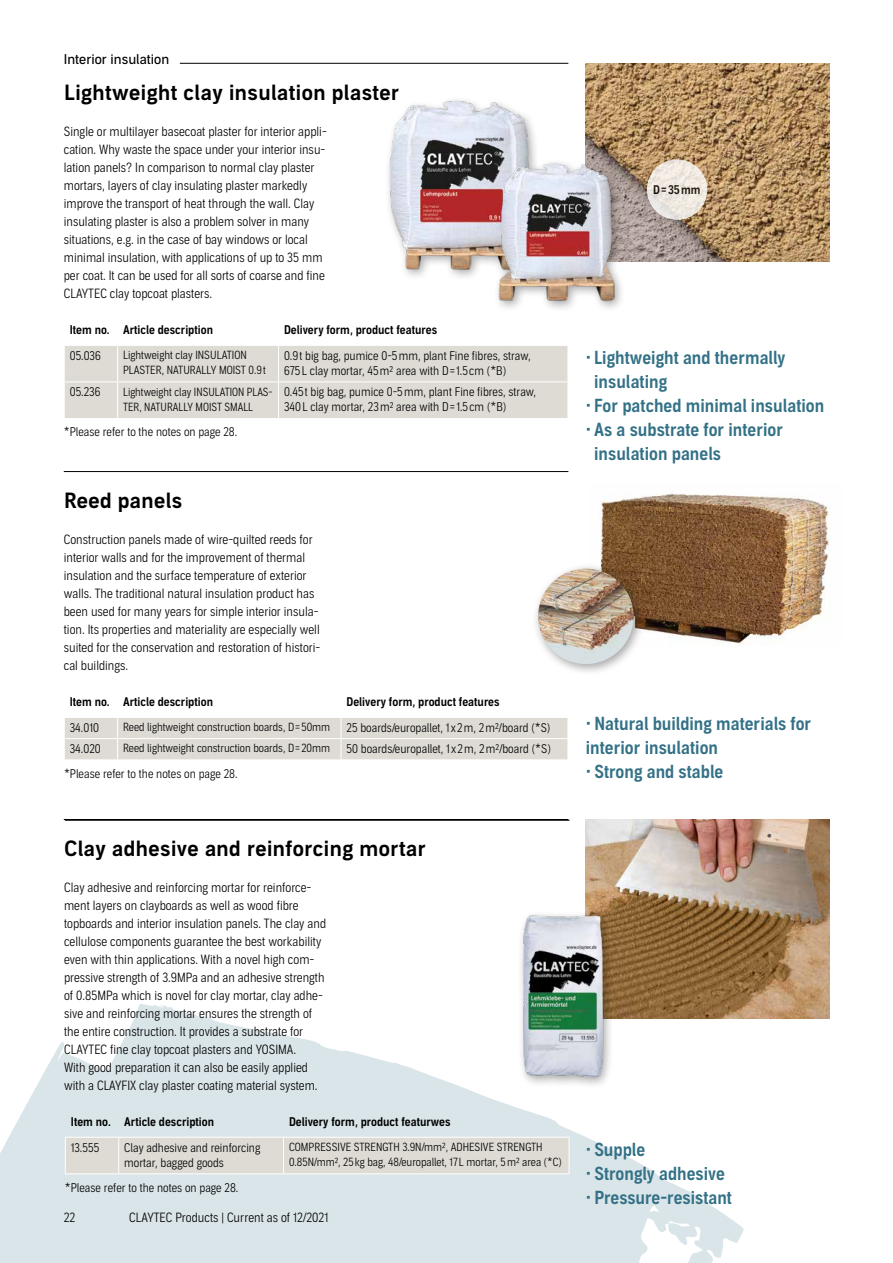
<style>
.page{position:relative;width:893px;height:1263px;background:#fff}
.page>*{position:absolute;margin:0;border:0;box-sizing:border-box;transform-origin:0 0}
.t1{font:21px "Aago Sm";letter-spacing:.02em;color:#000}
.t2{font:18px/24px "Aago Condensed Sm";color:#337186}
.t3{font:13.5px "Aago";color:#000}
.t4{font:300 12.75px/18px "Aago Condensed";color:#000}
.t5{font:300 12px/15px "Aago Condensed";color:#000}
.t6{font:12px "Aago Condensed Sm";color:#000}
.t7{font:300 11.25px/15px "Aago Condensed";color:#000}
</style>
<div class="page">
<svg style="left:0;top:1004px;width:744px;height:259px;fill:#dae5e9"></svg>
<div style="left:65px;top:346px;width:502px;height:72px;background:#dedbd4"></div>
<hr style="left:117px;top:346px;width:1px;height:35px;background:#fff">
<hr style="left:278px;top:346px;width:1px;height:35px;background:#fff">
<hr style="left:117px;top:382px;width:1px;height:36px;background:#fff">
<hr style="left:278px;top:382px;width:1px;height:36px;background:#fff">
<hr style="left:64px;top:381px;width:54px;height:1px;background:#fff">
<hr style="left:118px;top:381px;width:161px;height:1px;background:#fff">
<hr style="left:279px;top:381px;width:289px;height:1px;background:#fff">
<hr style="left:64px;top:471px;width:504px;height:1px;background:#000">
<hr style="left:64px;top:819px;width:504px;height:1px;background:#000">
<div style="left:64px;top:718px;width:504px;height:41px;background:#dedbd4"></div>
<hr style="left:64px;top:738px;width:54px;height:1px;background:#fff">
<hr style="left:118px;top:738px;width:223px;height:1px;background:#fff">
<hr style="left:341px;top:738px;width:227px;height:1px;background:#fff">
<hr style="left:180px;top:63px;width:388px;height:1px;background:#000">
<img style="left:600px;top:493px;width:229px;height:152px">
<hr style="left:65px;top:820px;width:504px;height:1px;background:#000">
<div style="left:66px;top:1138px;width:503px;height:35px;background:#dedbd4"></div>
<hr style="left:118px;top:1138px;width:1px;height:35px;background:#fff">
<hr style="left:283px;top:1138px;width:1px;height:35px;background:#fff">
<hr style="left:65px;top:1138px;width:1px;height:35px;background:#fff">
<hr style="left:569px;top:1138px;width:1px;height:35px;background:#fff">
<hr style="left:65px;top:1173px;width:54px;height:1px;background:#fff">
<hr style="left:119px;top:1173px;width:164px;height:1px;background:#fff">
<hr style="left:283px;top:1173px;width:286px;height:1px;background:#fff">
<hr style="left:65px;top:1137px;width:54px;height:1px;background:#fff">
<hr style="left:119px;top:1137px;width:164px;height:1px;background:#fff">
<hr style="left:283px;top:1137px;width:286px;height:1px;background:#fff">
<div style="left:532px;top:563px;width:114px;height:113px;background:#000;opacity:.35"></div>
<img style="left:538px;top:569px;width:96px;height:95px;border-radius:47px">
<img style="left:585px;top:64px;width:244px;height:198px">
<img style="left:585px;top:820px;width:244px;height:199px">
<div style="left:517px;top:910px;width:97px;height:178px;background:#000;opacity:.35"></div>
<img style="left:504px;top:911px;width:122px;height:169px">
<div style="left:385px;top:96px;width:241px;height:216px;background:#000;opacity:.35"></div>
<img style="left:385px;top:96px;width:180px;height:175px">
<img style="left:494px;top:156px;width:129px;height:146px">
<svg style="left:647px;top:159px;width:60px;height:61px;background:#ece6df"></svg>
<p class="t3" style="left:64px;top:51px;width:107px">Interior insulation</p>
<h1 class="t1" style="left:64px;top:80px;width:337px">Lightweight clay insulation plaster</h1>
<p class="t4" style="left:64px;top:123px;width:265px">Single or multilayer basecoat plaster for interior appli&shy;cation. Why waste the space under your interior insu&shy;lation panels? In comparison to normal clay plaster mortars, layers of clay insulating plaster markedly improve the transport of heat through the wall. Clay insulating plaster is also a problem solver in many situations, e.g. in the case of bay windows or local minimal insulation, with applications of up to 35 mm per coat. It can be used for all sorts of coarse and fine CLAYTEC clay topcoat plasters.</p>
<p class="t6" style="left:70px;top:323px;width:145px">Item no. Article description</p>
<p class="t6" style="left:284px;top:323px;width:155px">Delivery form, product features</p>
<p class="t5" style="left:70px;top:348px;width:33px">05.036</p>
<p class="t7" style="left:123px;top:348px;width:144px">Lightweight clay INSULATION<br>PLASTER, NATURALLY MOIST 0.9t</p>
<p class="t5" style="left:284px;top:348px;width:248px">0.9t big bag, pumice 0-5mm, plant Fine fibres, straw,<br>675L clay mortar, 45m2 area with D=1.5cm (*B)</p>
<p class="t5" style="left:70px;top:385px;width:32px">05.236</p>
<p class="t7" style="left:123px;top:385px;width:151px">Lightweight clay INSULATION PLAS-<br>TER, NATURALLY MOIST SMALL</p>
<p class="t5" style="left:284px;top:385px;width:254px">0.45t big bag, pumice 0-5mm, plant Fine fibres, straw,<br>340L clay mortar, 23m2 area with D=1.5cm (*B)</p>
<p class="t5" style="left:64px;top:424px;width:175px">*Please refer to the notes on page 28.</p>
<h1 class="t1" style="left:64px;top:488px;width:120px">Reed panels</h1>
<p class="t4" style="left:64px;top:531px;width:258px">Construction panels made of wire-quilted reeds for interior walls and for the improvement of thermal insulation and the surface temperature of exterior walls. The traditional natural insulation product has been used for many years for simple interior insula&shy;tion. Its properties and materiality are especially well suited for the conservation and restoration of histori&shy;cal buildings.</p>
<p class="t6" style="left:70px;top:695px;width:145px">Item no. Article description</p>
<p class="t6" style="left:347px;top:695px;width:155px">Delivery form, product features</p>
<p class="t5" style="left:70px;top:720px;width:31px">34.010</p>
<p class="t7" style="left:123px;top:720px;width:209px">Reed lightweight construction boards, D=50mm</p>
<p class="t5" style="left:347px;top:720px;width:205px">25 boards/europallet, 1x2m, 2m2/board (*S)</p>
<p class="t5" style="left:70px;top:742px;width:33px">34.020</p>
<p class="t7" style="left:123px;top:741px;width:209px">Reed lightweight construction boards, D=20mm</p>
<p class="t5" style="left:347px;top:742px;width:206px">50 boards/europallet, 1x2m, 2m2/board (*S)</p>
<p class="t5" style="left:64px;top:766px;width:175px">*Please refer to the notes on page 28.</p>
<h1 class="t1" style="left:64px;top:836px;width:363px">Clay adhesive and reinforcing mortar</h1>
<p class="t4" style="left:64px;top:879px;width:264px">Clay adhesive and reinforcing mortar for reinforce&shy;ment layers on clayboards as well as wood fibre topboards and interior insulation panels. The clay and cellulose components guarantee the best workability even with thin applications. With a novel high com&shy;pressive strength of 3.9MPa and an adhesive strength of 0.85MPa which is novel for clay mortar, clay adhe&shy;sive and reinforcing mortar ensures the strength of the entire construction. It provides a substrate for CLAYTEC fine clay topcoat plasters and YOSIMA.<br>With good preparation it can also be easily applied with a CLAYFIX clay plaster coating material system.</p>
<p class="t6" style="left:71px;top:1115px;width:145px">Item no. Article description</p>
<p class="t6" style="left:289px;top:1115px;width:163px">Delivery form, product featurwes</p>
<p class="t5" style="left:71px;top:1140px;width:30px">13.555</p>
<p class="t5" style="left:124px;top:1140px;width:138px">Clay adhesive and reinforcing mortar, bagged goods</p>
<p class="t7" style="left:289px;top:1140px;width:274px">COMPRESSIVE STRENGTH 3.9N/mm2, ADHESIVE STRENGTH<br>0.85N/mm2, 25kg bag, 48/europallet, 17L mortar, 5m2 area (*C)</p>
<p class="t5" style="left:65px;top:1180px;width:175px">*Please refer to the notes on page 28.</p>
<p class="t4" style="left:64px;top:1209px;width:13px">22</p>
<p class="t4" style="left:129px;top:1209px;width:200px">CLAYTEC Products | Current as of 12/2021</p>
<p class="t6" style="left:653px;top:183px;width:49px">D=35mm</p>
<h2 class="t2" style="left:594px;top:346px;width:193px;text-indent:-8px">• Lightweight and thermally insulating</h2>
<h2 class="t2" style="left:586px;top:394px;width:240px">• For patched minimal insulation</h2>
<h2 class="t2" style="left:594px;top:418px;width:190px;text-indent:-8px">• As a substrate for interior insulation panels</h2>
<h2 class="t2" style="left:586px;top:712px;width:227px">• Natural building materials for interior insulation</h2>
<h2 class="t2" style="left:586px;top:760px;width:139px">• Strong and stable</h2>
<h2 class="t2" style="left:586px;top:1138px;width:61px">• Supple</h2>
<h2 class="t2" style="left:586px;top:1162px;width:141px">• Strongly adhesive</h2>
<h2 class="t2" style="left:586px;top:1186px;width:148px">• Pressure-resistant</h2>
</div>
